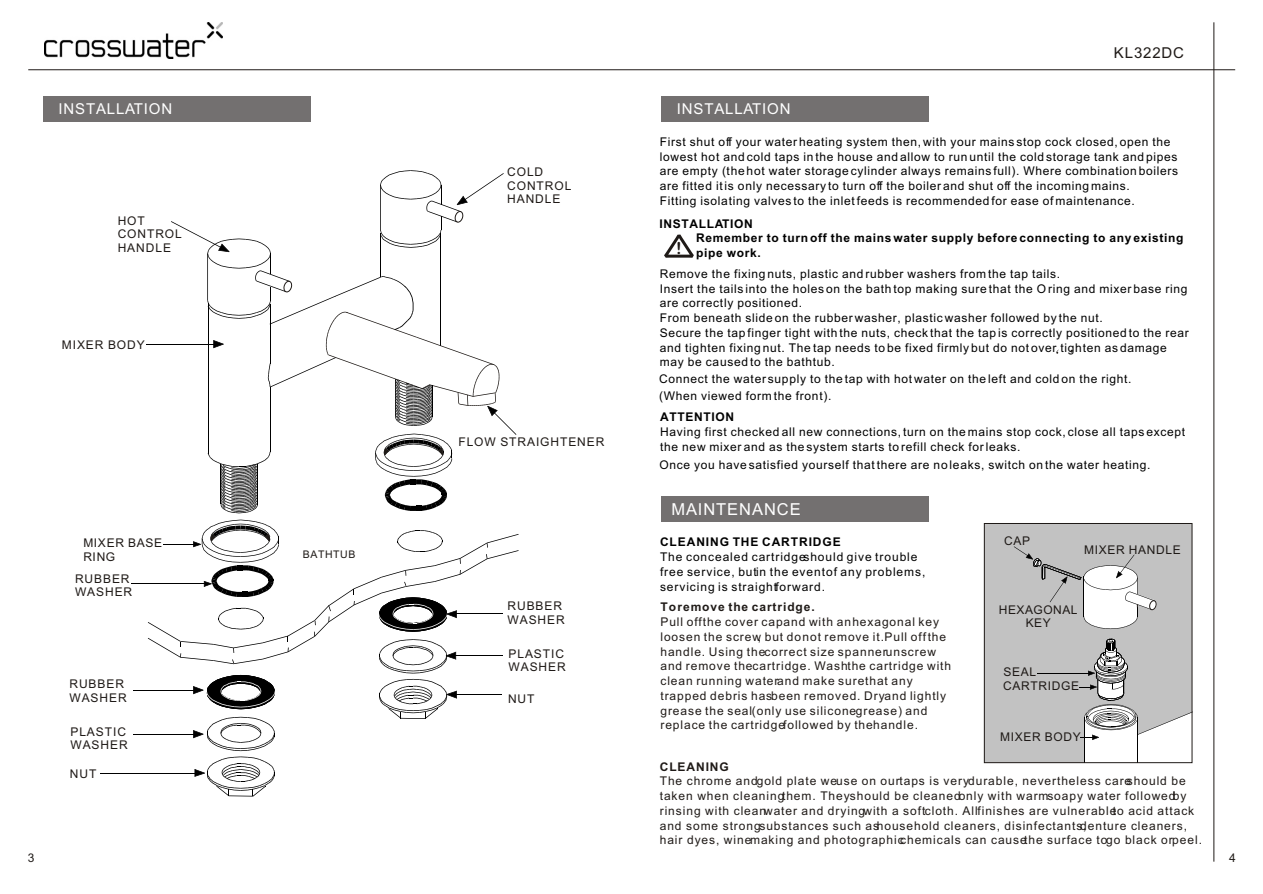
<style>
.page{position:relative;width:1263px;height:894px;background:#fff}
.page>*{position:absolute;margin:0;border:0;box-sizing:border-box;transform-origin:0 0}
.t1{font:16.65px "Arial Rounded MT Bold";color:#1f1a17}
.t2{font:16.5px "Arial";letter-spacing:.055em;color:#fff}
.t3{font:15px "Arial";letter-spacing:.055em;color:#fff}
.t4{font:15px "Arial";letter-spacing:.055em;color:#1f1a17}
.t5{font:12px/14.7px "Arial";letter-spacing:.055em;color:#000}
.t6{font:12px/14.7px "Arial";letter-spacing:.075em;color:#1f1a17}
.t7{font:12px/14.7px "Arial";letter-spacing:.075em;color:#000}
.t8{font:700 12px/14.7px "Arial";letter-spacing:.055em;color:#000}
.t9{font:12px/13.6px "Arial";letter-spacing:.055em;color:#1f1a17}
.t10{font:700 12px "Arial";letter-spacing:.075em;color:#1f1a17}
.t11{font:700 12px "Arial";letter-spacing:.075em;color:#000}
.t12{font:12px/13.4px "Arial";letter-spacing:.04em;color:#1f1a17;text-align:center}
.t13{font:10.5px "Arial";letter-spacing:.055em;color:#1f1a17}
</style>
<div class="page">
<img style="left:44px;top:23px;width:179px;height:36px">
<hr style="left:28px;top:69px;width:1207px;height:1px;background:#1f1a17">
<hr style="left:1214px;top:22px;width:1px;height:840px;background:#1f1a17">
<div style="left:43px;top:96px;width:268px;height:25px;background:#737070"></div>
<div style="left:661px;top:96px;width:268px;height:25px;background:#737070"></div>
<svg style="left:664px;top:234px;width:30px;height:24px"></svg>
<div style="left:661px;top:496px;width:268px;height:26px;background:#737070"></div>
<div style="left:984px;top:523px;width:208px;height:240px;background:#c2c2c2"></div>
<hr style="left:1037px;top:673px;width:53px;height:1px;background:#000">
<svg style="left:1079px;top:639px;width:111px;height:122px"></svg>
<svg style="left:1014px;top:546px;width:143px;height:83px"></svg>
<div style="left:984px;top:523px;width:208px;height:240px;border:1px solid #1f1a17"></div>
<hr style="left:229px;top:795px;width:24px;height:2px;background:#000">
<hr style="left:147px;top:344px;width:69px;height:1px;background:#000">
<hr style="left:134px;top:690px;width:62px;height:1px;background:#000">
<hr style="left:134px;top:734px;width:62px;height:1px;background:#000">
<hr style="left:101px;top:773px;width:96px;height:1px;background:#000">
<hr style="left:131px;top:583px;width:75px;height:1px;background:#000">
<svg style="left:148px;top:520px;width:371px;height:276px"></svg>
<svg style="left:171px;top:170px;width:345px;height:343px"></svg>
<p class="t4" style="left:1114px;top:47px;width:72px">KL322DC</p>
<p class="t3" style="left:59px;top:103px;width:115px">INSTALLATION</p>
<p class="t3" style="left:677px;top:103px;width:115px">INSTALLATION</p>
<p class="t5" style="left:660px;top:135px;width:520px">First shut off your water heating system then, with your mains stop cock closed, open the lowest hot and cold taps in the house and allow to run until the cold storage tank and pipes are empty (the hot water storage cylinder always remains full). Where combination boilers are fitted it is only necessary to turn off the boiler and shut off the incoming mains.<br>Fitting isolating valves to the inlet feeds is recommended for ease of maintenance.</p>
<h1 class="t1" style="left:676px;top:242px;width:7px">!</h1>
<p class="t5" style="left:660px;top:267px;width:530px">Remove the fixing nuts, plastic and rubber washers from the tap tails.<br>Insert the tails into the holes on the bath top making sure that the O ring and mixer base ring are correctly positioned.<br>From beneath slide on the rubber washer, plastic washer followed by the nut.<br>Secure the tap finger tight with the nuts, check that the tap is correctly positioned to the rear and tighten fixing nut. The tap needs to be fixed firmly but do not over tighten as damage may be caused to the bathtub.</p>
<p class="t5" style="left:659px;top:372px;width:474px;line-height:16.8px">Connect the water supply to the tap with hot water on the left and cold on the right. (When viewed form the front).</p>
<p class="t6" style="left:507px;top:167px;width:66px;line-height:13.4px">COLD<br>CONTROL<br>HANDLE</p>
<p class="t6" style="left:118px;top:215px;width:66px;line-height:13.4px">HOT<br>CONTROL<br>HANDLE</p>
<p class="t8" style="left:696px;top:217px;width:489px;text-indent:-37px">INSTALLATION<br>Remember to turn off the mains water supply before connecting to any existing pipe work.</p>
<p class="t6" style="left:62px;top:339px;width:84px">MIXER BODY</p>
<p class="t9" style="left:83px;top:537px;width:80px">MIXER BASE<br>RING</p>
<p class="t6" style="left:75px;top:573px;width:59px;line-height:13.4px">RUBBER<br>WASHER</p>
<p class="t6" style="left:69px;top:678px;width:59px;line-height:13.4px">RUBBER<br>WASHER</p>
<p class="t6" style="left:70px;top:726px;width:59px;line-height:13.4px">PLASTIC<br>WASHER</p>
<p class="t6" style="left:70px;top:767px;width:28px">NUT</p>
<p class="t13" style="left:303px;top:550px;width:54px">BATHTUB</p>
<p class="t6" style="left:458px;top:436px;width:148px">FLOW STRAIGHTENER</p>
<p class="t6" style="left:508px;top:600px;width:59px;line-height:13.4px">RUBBER<br>WASHER</p>
<p class="t6" style="left:509px;top:648px;width:59px;line-height:13.4px">PLASTIC<br>WASHER</p>
<p class="t6" style="left:508px;top:692px;width:28px">NUT</p>
<p class="t8" style="left:660px;top:411px;width:75px">ATTENTION</p>
<p class="t5" style="left:660px;top:425px;width:526px">Having first checked all new connections, turn on the mains stop cock, close all taps except the new mixer and as the system starts to refill check for leaks.</p>
<p class="t5" style="left:660px;top:459px;width:492px">Once you have satisfied yourself that there are no leaks, switch on the water heating.</p>
<h2 class="t2" style="left:671px;top:503px;width:131px">MAINTENANCE</h2>
<p class="t6" style="left:1004px;top:534px;width:28px">CAP</p>
<p class="t11" style="left:660px;top:538px;width:182px">CLEANING THE CARTRIDGE</p>
<p class="t7" style="left:660px;top:551px;width:267px">The concealed cartridgeshould give trouble free service, butin the event of any problems, servicing is straightforward.</p>
<p class="t10" style="left:660px;top:603px;width:156px">To remove the cartridge.</p>
<p class="t6" style="left:660px;top:616px;width:292px">Pull off the cover cap and with an hexagonal key loosen the screw, but do not remove it.Pull off the handle. Using thecorrect size spannerunscrew and remove thecartridge. Washthe cartridge with clean running waterand make sure that any trapped debris hasbeen removed. Dryand lightly grease the seal(only use siliconegrease) and replace the cartridgefollowed by thehandle.</p>
<p class="t10" style="left:660px;top:762px;width:71px">CLEANING</p>
<p class="t6" style="left:660px;top:775px;width:544px">The chrome andgold plate weuse on ourtaps is verydurable, nevertheless careshould be taken when cleaningthem. Theyshould be cleanedonly with warmsoapy water followedby rinsing with cleanwater and dryingwith a softcloth. Allfinishes are vulnerableto acid attack and some strongsubstances such ashousehold cleaners, disinfectants,denture cleaners, hair dyes, winemaking and photographicchemicals can causethe surface togo black orpeel.</p>
<p class="t9" style="left:1084px;top:544px;width:98px">MIXER HANDLE</p>
<p class="t12" style="left:999px;top:604px;width:80px">HEXAGONAL<br>KEY</p>
<p class="t9" style="left:1003px;top:667px;width:78px">SEAL<br>CARTRIDGE</p>
<p class="t9" style="left:1000px;top:731px;width:82px">MIXER BODY</p>
<p class="t6" style="left:28px;top:851px;width:8px">3</p>
<p class="t6" style="left:1229px;top:851px;width:8px">4</p>
</div>
